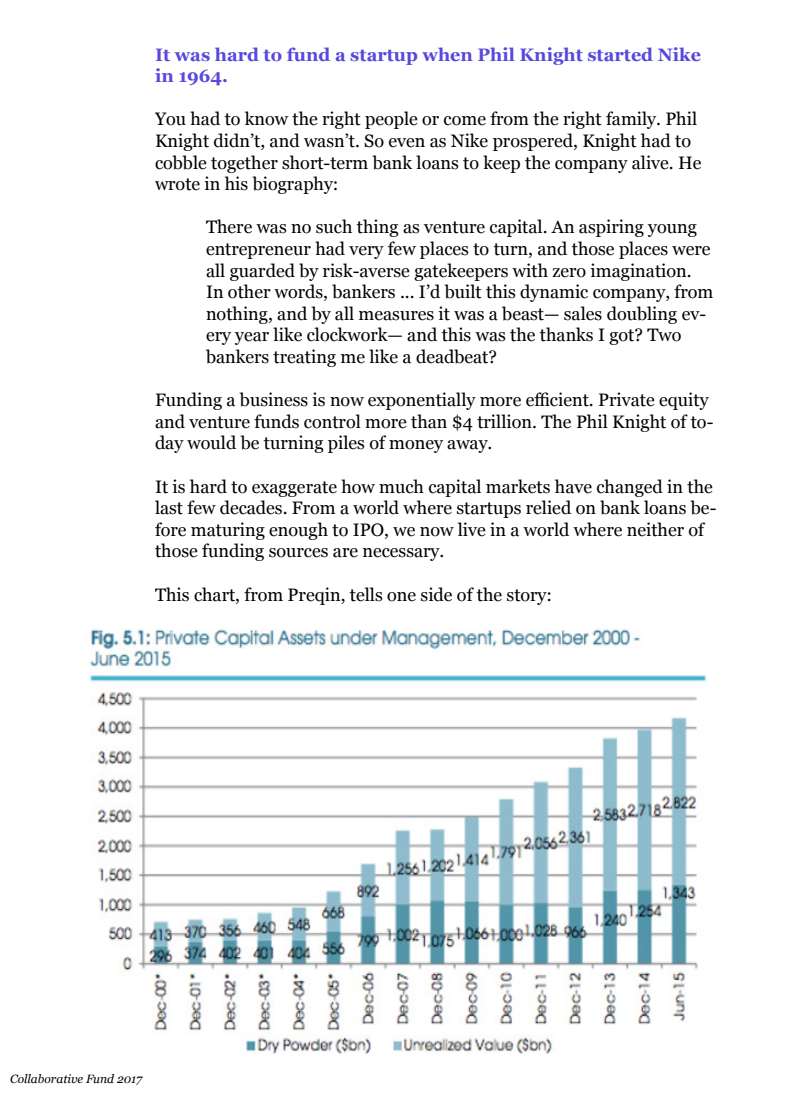
<style>
.page{position:relative;width:800px;height:1100px;background:#fff}
.page>*{position:absolute;margin:0;border:0;box-sizing:border-box;transform-origin:0 0}
.t1{font:18px/21.6px "Georgia";color:#000}
.t2{font:700 18px/21.6px "Georgia";color:#5848de}
.t3{font:italic 12px "Georgia";color:#000}
</style>
<div class="page">
<img style="left:89px;top:629px;width:617px;height:424px">
<p class="t2" style="left:155px;top:43px;width:547px">It was hard to fund a startup when Phil Knight started Nike in 1964.</p>
<p class="t1" style="left:155px;top:108px;width:548px">You had to know the right people or come from the right family. Phil Knight didn’t, and wasn’t. So even as Nike prospered, Knight had to cobble together short-term bank loans to keep the company alive. He wrote in his biography:</p>
<p class="t1" style="left:206px;top:216px;width:509px">There was no such thing as venture capital. An aspiring young entrepreneur had very few places to turn, and those places were all guarded by risk-averse gatekeepers with zero imagination.<br>In other words, bankers ... I’d built this dynamic company, from nothing, and by all measures it was a beast— sales doubling ev&shy;ery year like clockwork— and this was the thanks I got? Two bankers treating me like a deadbeat?</p>
<p class="t1" style="left:155px;top:388px;width:560px">Funding a business is now exponentially more efficient. Private equity and venture funds control more than $4 trillion. The Phil Knight of to&shy;day would be turning piles of money away.</p>
<p class="t1" style="left:155px;top:475px;width:563px">It is hard to exaggerate how much capital markets have changed in the last few decades. From a world where startups relied on bank loans be&shy;fore maturing enough to IPO, we now live in a world where neither of those funding sources are necessary.</p>
<p class="t1" style="left:155px;top:583px;width:399px">This chart, from Preqin, tells one side of the story:</p>
<p class="t3" style="left:10px;top:1070px;width:134px">Collaborative Fund 2017</p>
</div>
